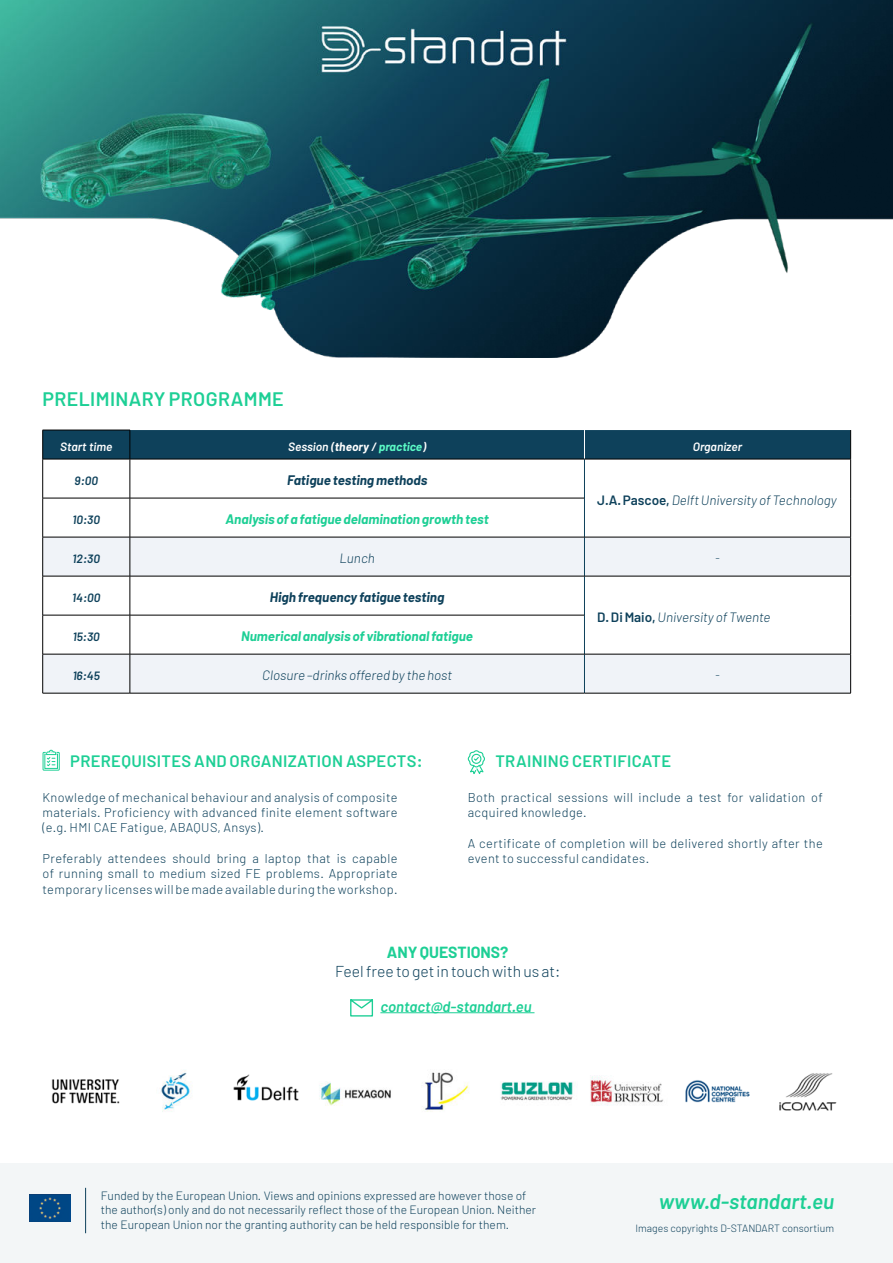
<style>
.page{position:relative;width:893px;height:1263px;background:#fff}
.page>*{position:absolute;margin:0;border:0;box-sizing:border-box;transform-origin:0 0}
.t1{font:italic 600 21px "Barlow";color:#1dcf95}
.t2{font:600 19.5px "Barlow";letter-spacing:.02em;color:#1dcf95}
.t3{font:600 16.5px "Barlow";letter-spacing:.02em;color:#1dcf95}
.t4{font:300 15.75px "Barlow";color:#0e415b}
.t5{font:700 15.75px "Barlow";color:#1dcf95}
.t6{font:italic 600 15px "Barlow";color:#1dcf95}
.t7{font:italic 300 13.5px "Barlow";color:#0e415b}
.t8{font:italic 700 13.5px "Barlow";color:#1dcf95}
.t9{font:italic 700 13.5px "Barlow";color:#0e415b}
.t10{font:300 12.75px/15.3px "Barlow";letter-spacing:.03em;color:#0e415b;text-align:justify}
.t11{font:300 12px/14.4px "Barlow";color:#0e415b}
.t12{font:italic 600 12px "Barlow";color:#fff}
.t13{font:italic 600 12px "Barlow";color:#0e415b}
.t14{font:300 11.25px "Barlow";color:#0e415b}
.t15{font:300 10.5px "Barlow";color:#0e415b}
.s1{font-weight:700}
.s2{font-weight:700;color:#5bf9c5}
.s3{font-weight:600;font-style:normal}
</style>
<div class="page">
<div style="left:0;top:1164px;width:893px;height:99px;background:#f3f6f7"></div>
<svg style="left:43px;top:460px;width:807px;height:77px"></svg>
<div style="left:43px;top:538px;width:807px;height:38px;background:#f0f3f8"></div>
<svg style="left:43px;top:616px;width:807px;height:77px"></svg>
<hr style="left:584px;top:459px;width:1px;height:39px;background:#0e415b">
<hr style="left:584px;top:498px;width:1px;height:39px;background:#0e415b">
<hr style="left:584px;top:537px;width:1px;height:39px;background:#0e415b">
<hr style="left:584px;top:576px;width:1px;height:39px;background:#0e415b">
<hr style="left:584px;top:615px;width:1px;height:39px;background:#0e415b">
<hr style="left:584px;top:654px;width:1px;height:39px;background:#0e415b">
<hr style="left:130px;top:459px;width:454px;height:1px;background:#000">
<hr style="left:584px;top:459px;width:267px;height:1px;background:#000">
<hr style="left:850px;top:459px;width:1px;height:39px;background:#000">
<hr style="left:850px;top:498px;width:1px;height:39px;background:#000">
<hr style="left:130px;top:498px;width:454px;height:1px;background:#000">
<hr style="left:130px;top:537px;width:454px;height:1px;background:#000">
<hr style="left:584px;top:537px;width:267px;height:1px;background:#000">
<hr style="left:850px;top:537px;width:1px;height:39px;background:#000">
<hr style="left:130px;top:576px;width:454px;height:1px;background:#000">
<hr style="left:584px;top:576px;width:267px;height:1px;background:#000">
<hr style="left:850px;top:576px;width:1px;height:39px;background:#000">
<hr style="left:850px;top:615px;width:1px;height:39px;background:#000">
<hr style="left:130px;top:615px;width:454px;height:1px;background:#000">
<hr style="left:130px;top:654px;width:454px;height:1px;background:#000">
<hr style="left:584px;top:654px;width:267px;height:1px;background:#000">
<hr style="left:850px;top:654px;width:1px;height:39px;background:#000">
<hr style="left:130px;top:693px;width:454px;height:1px;background:#000">
<hr style="left:584px;top:693px;width:267px;height:1px;background:#000">
<svg style="left:42px;top:430px;width:809px;height:29px;background:#0e4059"></svg>
<hr style="left:43px;top:459px;width:87px;height:1px;background:#000">
<hr style="left:42px;top:459px;width:1px;height:39px;background:#000">
<hr style="left:130px;top:459px;width:1px;height:39px;background:#000">
<hr style="left:43px;top:498px;width:87px;height:1px;background:#000">
<hr style="left:42px;top:498px;width:1px;height:39px;background:#000">
<hr style="left:130px;top:498px;width:1px;height:39px;background:#000">
<hr style="left:43px;top:537px;width:87px;height:1px;background:#000">
<hr style="left:42px;top:537px;width:1px;height:39px;background:#000">
<hr style="left:130px;top:537px;width:1px;height:39px;background:#000">
<hr style="left:43px;top:576px;width:87px;height:1px;background:#000">
<hr style="left:42px;top:576px;width:1px;height:39px;background:#000">
<hr style="left:130px;top:576px;width:1px;height:39px;background:#000">
<hr style="left:43px;top:615px;width:87px;height:1px;background:#000">
<hr style="left:42px;top:615px;width:1px;height:39px;background:#000">
<hr style="left:130px;top:615px;width:1px;height:39px;background:#000">
<hr style="left:43px;top:654px;width:87px;height:1px;background:#000">
<hr style="left:42px;top:654px;width:1px;height:39px;background:#000">
<hr style="left:130px;top:654px;width:1px;height:39px;background:#000">
<hr style="left:43px;top:693px;width:87px;height:1px;background:#000">
<img style="left:30px;top:1195px;width:40px;height:27px">
<hr style="left:85px;top:1188px;width:1px;height:45px;background:#0e415b">
<hr style="left:380px;top:1012px;width:154px;height:1px;background:#1dcf95">
<svg style="left:350px;top:999px;width:24px;height:18px"></svg>
<img style="left:51px;top:1079px;width:69px;height:25px">
<img style="left:161px;top:1070px;width:30px;height:42px">
<img style="left:233px;top:1074px;width:66px;height:27px">
<img style="left:319px;top:1081px;width:72px;height:25px">
<img style="left:423px;top:1072px;width:47px;height:40px">
<img style="left:500px;top:1081px;width:73px;height:20px">
<img style="left:590px;top:1075px;width:73px;height:31px">
<img style="left:685px;top:1080px;width:65px;height:23px">
<img style="left:779px;top:1073px;width:58px;height:38px">
<svg style="left:467px;top:750px;width:18px;height:24px"></svg>
<div style="left:471px;top:754px;width:10px;height:10px;border:1px solid #1dcf95;border-radius:50%"></div>
<svg style="left:42px;top:749px;width:18px;height:22px"></svg>
<img style="left:0;top:0;width:893px;height:358px">
<h2 class="t2" style="left:43px;top:392px;width:243px">PRELIMINARY PROGRAMME</h2>
<p class="t12" style="left:60px;top:441px;width:54px">Start time</p>
<p class="t12" style="left:288px;top:441px;width:139px">Session (<span class="s1">theory</span> / <span class="s2">practice</span>)</p>
<p class="t12" style="left:693px;top:441px;width:51px">Organizer</p>
<p class="t13" style="left:75px;top:475px;width:25px">9:00</p>
<p class="t9" style="left:287px;top:475px;width:142px">Fatigue testing methods</p>
<p class="t7" style="left:597px;top:495px;width:241px"><span class="s3">J.A. Pascoe,</span>Delft University of Technology</p>
<p class="t13" style="left:73px;top:514px;width:29px">10:30</p>
<p class="t8" style="left:226px;top:514px;width:265px">Analysis of a fatigue delamination growth test</p>
<p class="t13" style="left:73px;top:553px;width:29px">12:30</p>
<p class="t7" style="left:340px;top:554px;width:37px">Lunch</p>
<p class="t14" style="left:715px;top:551px;width:6px">-</p>
<p class="t13" style="left:72px;top:592px;width:30px">14:00</p>
<p class="t9" style="left:270px;top:592px;width:176px">High frequency fatigue testing</p>
<p class="t7" style="left:597px;top:612px;width:175px"><span class="s3">D. Di Maio,</span> University of Twente</p>
<p class="t13" style="left:73px;top:631px;width:29px">15:30</p>
<p class="t8" style="left:241px;top:631px;width:233px">Numerical analysis of vibrational fatigue</p>
<p class="t13" style="left:73px;top:670px;width:29px">16:45</p>
<p class="t7" style="left:262px;top:671px;width:192px">Closure –drinks offered by the host</p>
<p class="t14" style="left:715px;top:668px;width:6px">-</p>
<p class="t3" style="left:70px;top:755px;width:354px">PREREQUISITES AND ORGANIZATION ASPECTS:</p>
<p class="t3" style="left:495px;top:755px;width:177px">TRAINING CERTIFICATE</p>
<p class="t10" style="left:43px;top:789px;width:357px">Knowledge of mechanical behaviour and analysis of composite materials. Proficiency with advanced finite element software (e.g. HMI CAE Fatigue, ABAQUS, Ansys).</p>
<p class="t10" style="left:43px;top:850px;width:357px">Preferably attendees should bring a laptop that is capable of running small to medium sized FE problems. Appropriate temporary licenses will be made available during the workshop.</p>
<p class="t10" style="left:468px;top:789px;width:357px">Both practical sessions will include a test for validation of acquired knowledge.</p>
<p class="t10" style="left:468px;top:835px;width:357px">A certificate of completion will be delivered shortly after the event to successful candidates.</p>
<p class="t5" style="left:387px;top:946px;width:123px">ANY QUESTIONS?</p>
<p class="t4" style="left:335px;top:961px;width:227px">Feel free to get in touch with us at:</p>
<p class="t6" style="left:380px;top:1000px;width:153px">contact@d-standart.eu</p>
<p class="t11" style="left:101px;top:1188px;width:437px">Funded by the European Union. Views and opinions expressed are however those of the author(s) only and do not necessarily reflect those of the European Union. Neither the European Union nor the granting authority can be held responsible for them.</p>
<h1 class="t1" style="left:659px;top:1193px;width:177px">www.d-standart.eu</h1>
<p class="t15" style="left:635px;top:1222px;width:200px">Images copyrights D-STANDART consortium</p>
</div>
